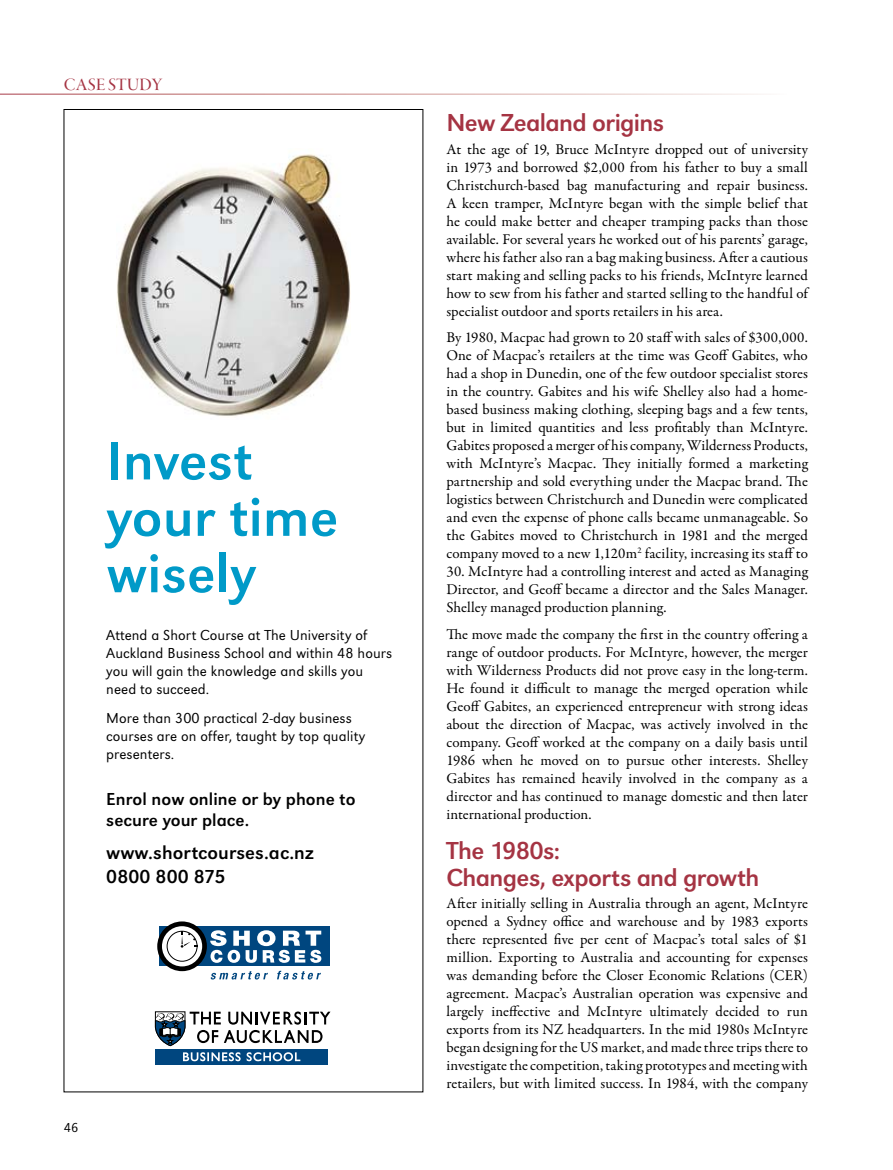
<style>
.page{position:relative;width:893px;height:1170px;background:#fff}
.page>*{position:absolute;margin:0;border:0;box-sizing:border-box;transform-origin:0 0}
.t1{font:56.4px/56.4px "Grot Macron Reg";letter-spacing:.005em;color:#009ac8}
.t2{font:25.5px/27px "Grot Macron Reg";letter-spacing:-.025em;color:#a53443}
.t3{font:19.5px/24.3px "Grot Macron Reg";letter-spacing:.005em;color:#000}
.t4{font:18px/21px "Grot Macron Reg";letter-spacing:.005em;color:#000}
.t5{font:18px "Garamond Premr Pro Med Disp";color:#a53443}
.t6{font:15px/18px "Garamond Premr Pro";letter-spacing:.005em;color:#000;text-align:justify}
.t7{font:300 15px/18px "Grot Macron";letter-spacing:.005em;color:#000}
.t8{font:300 13.5px "Grot Macron";color:#000}
</style>
<div class="page">
<img style="left:117px;top:154px;width:233px;height:262px">
<svg style="left:155px;top:1011px;width:175px;height:35px"></svg>
<div style="left:155px;top:1049px;width:173px;height:15px;background:#00467f"></div>
<svg style="left:247px;top:1052px;width:53px;height:9px"></svg>
<svg style="left:183px;top:1052px;width:58px;height:9px"></svg>
<div style="left:159px;top:926px;width:171px;height:40px;background:#00467f"></div>
<svg style="left:210px;top:930px;width:111px;height:32px"></svg>
<svg style="left:159px;top:923px;width:46px;height:45px"></svg>
<div style="left:157px;top:921px;width:50px;height:50px;border:5px solid #000;border-radius:50%"></div>
<div style="left:167px;top:930px;width:30px;height:31px;border:1px solid #000;border-radius:50%"></div>
<svg style="left:181px;top:930px;width:16px;height:17px"></svg>
<svg style="left:211px;top:971px;width:57px;height:8px"></svg>
<svg style="left:277px;top:970px;width:44px;height:9px"></svg>
<p class="t5" style="left:64px;top:75px;width:12px">CASE</p>
<p class="t5" style="left:108px;top:75px;width:12px">STUDY</p>
<h1 class="t1" style="left:106px;top:433px;width:234px">Invest your time wisely</h1>
<p class="t7" style="left:106px;top:626px;width:287px">Attend a Short Course at The University of Auckland Business School and within 48 hours you will gain the knowledge and skills you need to succeed.</p>
<p class="t7" style="left:106px;top:709px;width:260px">More than 300 practical 2-day business courses are on offer, taught by top quality presenters.</p>
<p class="t4" style="left:106px;top:788px;width:251px">Enrol now online or by phone to secure your place.</p>
<h3 class="t3" style="left:106px;top:840px;width:209px">www.shortcourses.ac.nz<br>0800 800 875</h3>
<p class="t8" style="left:64px;top:1119px;width:16px">46</p>
<h2 class="t2" style="left:446px;top:110px;width:219px">New Zealand origins</h2>
<p class="t6" style="left:446px;top:140px;width:363px">At the age of 19, Bruce McIntyre dropped out of university in 1973 and borrowed $2,000 from his father to buy a small Christchurch-based bag manufacturing and repair business.<br>A keen tramper, McIntyre began with the simple belief that he could make better and cheaper tramping packs than those available. For several years he worked out of his parents’ garage, where his father also ran a bag making business. After a cautious start making and selling packs to his friends, McIntyre learned how to sew from his father and started selling to the handful of specialist outdoor and sports retailers in his area.</p>
<p class="t6" style="left:446px;top:329px;width:363px">By 1980, Macpac had grown to 20 staff with sales of $300,000.<br>One of Macpac’s retailers at the time was Geoff Gabites, who had a shop in Dunedin, one of the few outdoor specialist stores in the country. Gabites and his wife Shelley also had a home&shy;based business making clothing, sleeping bags and a few tents, but in limited quantities and less profitably than McIntyre.<br>Gabites proposed a merger of his company, Wilderness Products, with McIntyre’s Macpac. They initially formed a marketing partnership and sold everything under the Macpac brand. The logistics between Christchurch and Dunedin were complicated and even the expense of phone calls became unmanageable. So the Gabites moved to Christchurch in 1981 and the merged company moved to a new 1,120m<sup>2</sup> facility, increasing its staff to</p>
<p class="t6" style="left:446px;top:563px;width:363px">30. McIntyre had a controlling interest and acted as Managing Director, and Geoff became a director and the Sales Manager.<br>Shelley managed production planning.</p>
<p class="t6" style="left:446px;top:625px;width:363px">The move made the company the first in the country offering a range of outdoor products. For McIntyre, however, the merger with Wilderness Products did not prove easy in the long-term.<br>He found it difficult to manage the merged operation while Geoff Gabites, an experienced entrepreneur with strong ideas about the direction of Macpac, was actively involved in the company. Geoff worked at the company on a daily basis until 1986 when he moved on to pursue other interests. Shelley Gabites has remained heavily involved in the company as a director and has continued to manage domestic and then later international production.</p>
<h2 class="t2" style="left:446px;top:837px;width:314px">The 1980s:<br>Changes, exports and growth</h2>
<p class="t6" style="left:446px;top:894px;width:363px">After initially selling in Australia through an agent, McIntyre opened a Sydney office and warehouse and by 1983 exports there represented five per cent of Macpac’s total sales of $1 million. Exporting to Australia and accounting for expenses was demanding before the Closer Economic Relations (CER) agreement. Macpac’s Australian operation was expensive and largely ineffective and McIntyre ultimately decided to run exports from its NZ headquarters. In the mid 1980s McIntyre began designing for the US market, and made three trips there to investigate the competition, taking prototypes and meeting with retailers, but with limited success. In 1984, with the company</p>
</div>
